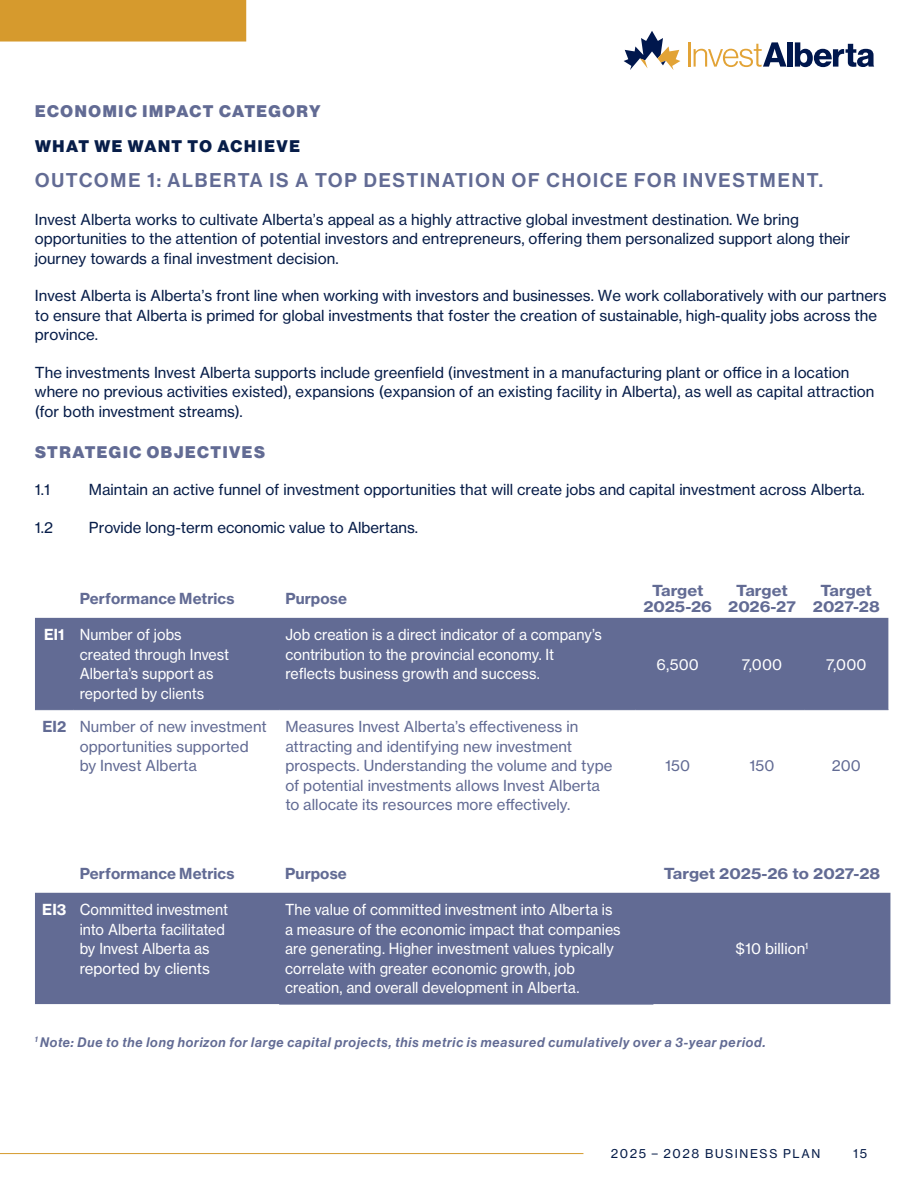
<style>
.page{position:relative;width:918px;height:1188px;background:#fff}
.page>*{position:absolute;margin:0;border:0;box-sizing:border-box;transform-origin:0 0}
.t1{font:19.5px "N Haas Grotesk DS Pro 65 Md";letter-spacing:.095em;color:#626b94}
.t2{font:16.5px "N Haas Grotesk DS Pro 95 Blk";letter-spacing:.095em;color:#626b94}
.t3{font:16.5px "N Haas Grotesk DS Pro 95 Blk";letter-spacing:.095em;color:#071d49}
.t4{font:15px/19.5px "N Haas Grotesk TX Pro 55 Rg";color:#071d49}
.t5{font:15px/19.5px "N Haas Grotesk TX Pro 55 Rg";letter-spacing:.005em;color:#fff;scale:.95 1}
.t6{font:15px/19.5px "N Haas Grotesk TX Pro 55 Rg";letter-spacing:.005em;color:#626b94}
.t7{font:15px/15.9px "N Haas Grotesk TX Pro 75 Bd";color:#626b94;text-align:center;scale:1.1 1}
.t8{font:15px "N Haas Grotesk TX Pro 75 Bd";color:#626b94}
.t9{font:15px "N Haas Grotesk TX Pro 55 Rg";letter-spacing:.005em;color:#fff}
.t10{font:13.5px "N Haas Grotesk DS Pro 66 Md It";letter-spacing:.06em;color:#626b94}
.t11{font:12px "N Haas Grotesk TX Pro 55 Rg";letter-spacing:.13em;color:#071d49}
.s1{font-family:"N Haas Grotesk TX Pro 75 Bd"}
</style>
<div class="page">
<div style="left:0;top:0;width:246px;height:42px;background:#d69a2d"></div>
<hr style="left:0;top:1153px;width:583px;height:1px;background:#d69a2d">
<hr style="left:688px;top:42px;width:3px;height:25px;background:#e2a336">
<svg style="left:694px;top:42px;width:93px;height:25px"></svg>
<div style="left:787px;top:42px;width:6px;height:25px;background:#00174d"></div>
<svg style="left:795px;top:42px;width:79px;height:25px"></svg>
<svg style="left:624px;top:31px;width:56px;height:39px"></svg>
<div style="left:35px;top:618px;width:853px;height:91px;background:#626b94"></div>
<hr style="left:35px;top:709px;width:39px;height:1px;background:#626b94">
<hr style="left:74px;top:709px;width:205px;height:1px;background:#626b94">
<hr style="left:279px;top:709px;width:357px;height:1px;background:#626b94">
<hr style="left:636px;top:709px;width:84px;height:1px;background:#626b94">
<hr style="left:720px;top:709px;width:84px;height:1px;background:#626b94">
<hr style="left:804px;top:709px;width:84px;height:1px;background:#626b94">
<div style="left:35px;top:893px;width:855px;height:111px;background:#626b94"></div>
<hr style="left:279px;top:1004px;width:374px;height:1px;background:#626b94">
<p class="t2" style="left:35px;top:101px;width:287px">ECONOMIC IMPACT CATEGORY</p>
<p class="t3" style="left:35px;top:136px;width:266px">WHAT WE WANT TO ACHIEVE</p>
<h1 class="t1" style="left:35px;top:169px;width:790px">OUTCOME 1: ALBERTA IS A TOP DESTINATION OF CHOICE FOR INVESTMENT.</h1>
<p class="t4" style="left:35px;top:209px;width:817px">Invest Alberta works to cultivate Alberta’s appeal as a highly attractive global investment destination. We bring opportunities to the attention of potential investors and entrepreneurs, offering them personalized support along their journey towards a final investment decision.</p>
<p class="t4" style="left:35px;top:286px;width:853px">Invest Alberta is Alberta’s front line when working with investors and businesses. We work collaboratively with our partners to ensure that Alberta is primed for global investments that foster the creation of sustainable, high-quality jobs across the province.</p>
<p class="t4" style="left:35px;top:362px;width:841px">The investments Invest Alberta supports include greenfield (investment in a manufacturing plant or office in a location where no previous activities existed), expansions (expansion of an existing facility in Alberta), as well as capital attraction (for both investment streams).</p>
<p class="t2" style="left:35px;top:442px;width:231px">STRATEGIC OBJECTIVES</p>
<p class="t4" style="left:35px;top:480px;width:17px">1.1</p>
<p class="t4" style="left:89px;top:480px;width:777px">Maintain an active funnel of investment opportunities that will create jobs and capital investment across Alberta.</p>
<p class="t4" style="left:35px;top:518px;width:20px">1.2</p>
<p class="t4" style="left:89px;top:518px;width:331px">Provide long-term economic value to Albertans.</p>
<p class="t8" style="left:80px;top:589px;width:156px">Performance Metrics</p>
<p class="t8" style="left:285px;top:589px;width:63px">Purpose</p>
<p class="t7" style="left:644px;top:583px;width:64px">Target<br>2025-26</p>
<p class="t7" style="left:728px;top:583px;width:63px">Target<br>2026-27</p>
<p class="t7" style="left:813px;top:583px;width:62px">Target<br>2027-28</p>
<p class="t5" style="left:80px;top:625px;width:159px;text-indent:-35px"><span class="s1">EI1</span> Number of jobs created through Invest<br>Alberta’s support as reported by clients</p>
<p class="t5" style="left:285px;top:625px;width:335px">Job creation is a direct indicator of a company’s contribution to the provincial economy. It reflects business growth and success.</p>
<p class="t9" style="left:657px;top:655px;width:44px">6,500</p>
<p class="t9" style="left:742px;top:655px;width:42px">7,000</p>
<p class="t9" style="left:826px;top:655px;width:42px">7,000</p>
<p class="t6" style="left:80px;top:717px;width:189px;text-indent:-37px"><span class="s1">EI2</span> Number of new investment opportunities supported by Invest Alberta</p>
<p class="t6" style="left:285px;top:717px;width:329px">Measures Invest Alberta’s effectiveness in attracting and identifying new investment prospects. Understanding the volume and type of potential investments allows Invest Alberta to allocate its resources more effectively.</p>
<p class="t6" style="left:665px;top:756px;width:27px">150</p>
<p class="t6" style="left:750px;top:756px;width:27px">150</p>
<p class="t6" style="left:832px;top:756px;width:31px">200</p>
<p class="t8" style="left:80px;top:864px;width:156px">Performance Metrics</p>
<p class="t8" style="left:285px;top:864px;width:63px">Purpose</p>
<p class="t7" style="left:664px;top:865px;width:198px">Target 2025-26 to 2027-28</p>
<p class="t5" style="left:80px;top:900px;width:158px;text-indent:-37px"><span class="s1">EI3</span> Committed investment into Alberta facilitated by Invest Alberta as reported by clients</p>
<p class="t5" style="left:285px;top:900px;width:355px">The value of committed investment into Alberta is a measure of the economic impact that companies are generating. Higher investment values typically correlate with greater economic growth, job creation, and overall development in Alberta.</p>
<p class="t9" style="left:735px;top:940px;width:75px">$10 billion<sup>1</sup></p>
<p class="t10" style="left:35px;top:1034px;width:732px"><sup>1</sup> Note: Due to the long horizon for large capital projects, this metric is measured cumulatively over a 3-year period.</p>
<p class="t11" style="left:611px;top:1147px;width:211px">2025 – 2028 BUSINESS PLAN</p>
<p class="t11" style="left:853px;top:1147px;width:15px">15</p>
</div>
